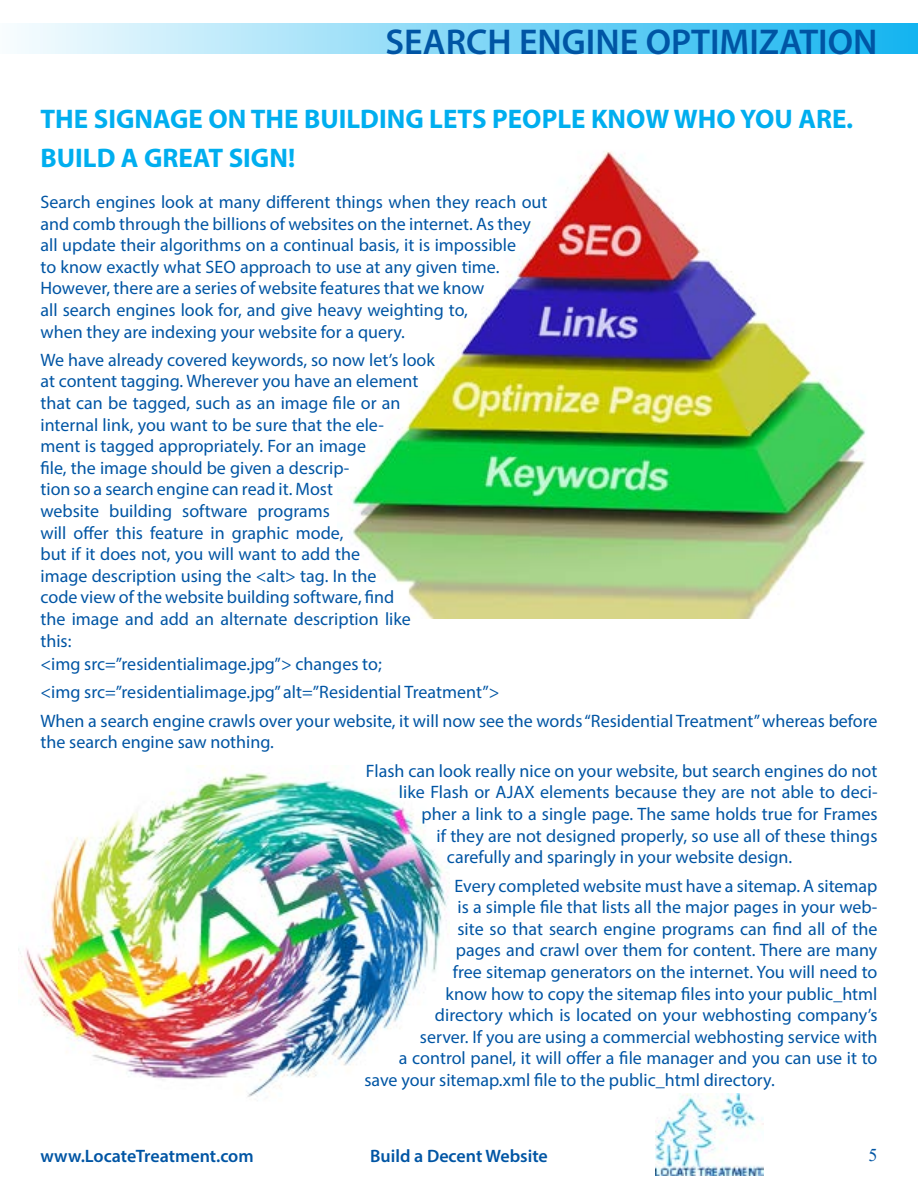
<style>
.page{position:relative;width:918px;height:1188px;background:#fff}
.page>*{position:absolute;margin:0;border:0;box-sizing:border-box;transform-origin:0 0}
.t1{font:600 36px "Myriad Pro";color:#0055a4}
.t2{font:700 27px/39.2px "Myriad Pro";color:#00aeef}
.t3{font:18px/21.6px "Myriad Pro";color:#0055a4}
.t4{font:600 18px "Myriad Pro";color:#0055a4}
.t5{font:18px "Times New Roman";color:#0055a4}
</style>
<div class="page">
<div style="left:0;top:24px;width:918px;height:30px;background:linear-gradient(to right,#f9fdfe,#14b4f0)"></div>
<img style="left:351px;top:151px;width:515px;height:467px">
<img style="left:18px;top:765px;width:432px;height:332px">
<img style="left:656px;top:1094px;width:107px;height:82px">
<h1 class="t1" style="left:386px;top:19px;width:493px">SEARCH ENGINE OPTIMIZATION</h1>
<h2 class="t2" style="left:40px;top:99px;width:814px">THE SIGNAGE ON THE BUILDING LETS PEOPLE KNOW WHO YOU ARE.<br>BUILD A GREAT SIGN!</h2>
<p class="t3" style="left:40px;top:191px;width:508px">Search engines look at many different things when they reach out and comb through the billions of websites on the internet. As they all update their algorithms on a continual basis, it is impossible<br>to know exactly what SEO approach to use at any given time.<br>However, there are a series of website features that we know<br>all search engines look for, and give heavy weighting to,<br>when they are indexing your website for a query.</p>
<p class="t3" style="left:40px;top:349px;width:396px">We have already covered keywords, so now let’s look at content tagging. Wherever you have an element that can be tagged, such as an image file or an internal link, you want to be sure that the ele-<br>ment is tagged appropriately. For an image<br>file, the image should be given a descrip-<br>tion so a search engine can read it. Most<br>website building software programs<br>will offer this feature in graphic mode,<br>but if it does not, you will want to add the<br>image description using the &lt;alt&gt; tag. In the<br>code view of the website building software, find<br>the image and add an alternate description like this:</p>
<p class="t3" style="left:40px;top:650px;width:839px;line-height:28.3px">&lt;img src=”residentialimage.jpg”&gt; changes to;<br>&lt;img src=”residentialimage.jpg” alt=”Residential Treatment”&gt;<br>When a search engine crawls over your website, it will now see the words “Residential Treatment” whereas before</p>
<p class="t3" style="left:40px;top:731px;width:235px">the search engine saw nothing.</p>
<p class="t3" style="left:366px;top:760px;width:513px">Flash can look really nice on your website, but search engines do not</p>
<p class="t3" style="left:399px;top:781px;width:480px">like Flash or AJAX elements because they are not able to deci-</p>
<p class="t3" style="left:421px;top:803px;width:458px">pher a link to a single page. The same holds true for Frames</p>
<p class="t3" style="left:436px;top:824px;width:443px">if they are not designed properly, so use all of these things</p>
<p class="t3" style="left:447px;top:846px;width:347px">carefully and sparingly in your website design.</p>
<p class="t3" style="left:454px;top:874px;width:425px">Every completed website must have a sitemap. A sitemap</p>
<p class="t3" style="left:457px;top:896px;width:421px">is a simple file that lists all the major pages in your web-</p>
<p class="t3" style="left:457px;top:918px;width:422px">site so that search engine programs can find all of the</p>
<p class="t3" style="left:456px;top:939px;width:423px">pages and crawl over them for content. There are many</p>
<p class="t3" style="left:453px;top:961px;width:426px">free sitemap generators on the internet. You will need to</p>
<p class="t3" style="left:445px;top:982px;width:434px">know how to copy the sitemap files into your public_html</p>
<p class="t3" style="left:435px;top:1004px;width:444px">directory which is located on your webhosting company’s</p>
<p class="t3" style="left:420px;top:1026px;width:459px">server. If you are using a commercial webhosting service with</p>
<p class="t3" style="left:399px;top:1047px;width:480px">a control panel, it will offer a file manager and you can use it to</p>
<p class="t3" style="left:364px;top:1069px;width:412px">save your sitemap.xml file to the public_html directory.</p>
<p class="t4" style="left:41px;top:1145px;width:215px">www.LocateTreatment.com</p>
<p class="t4" style="left:370px;top:1145px;width:179px">Build a Decent Website</p>
<p class="t5" style="left:869px;top:1143px;width:10px">5</p>
</div>
